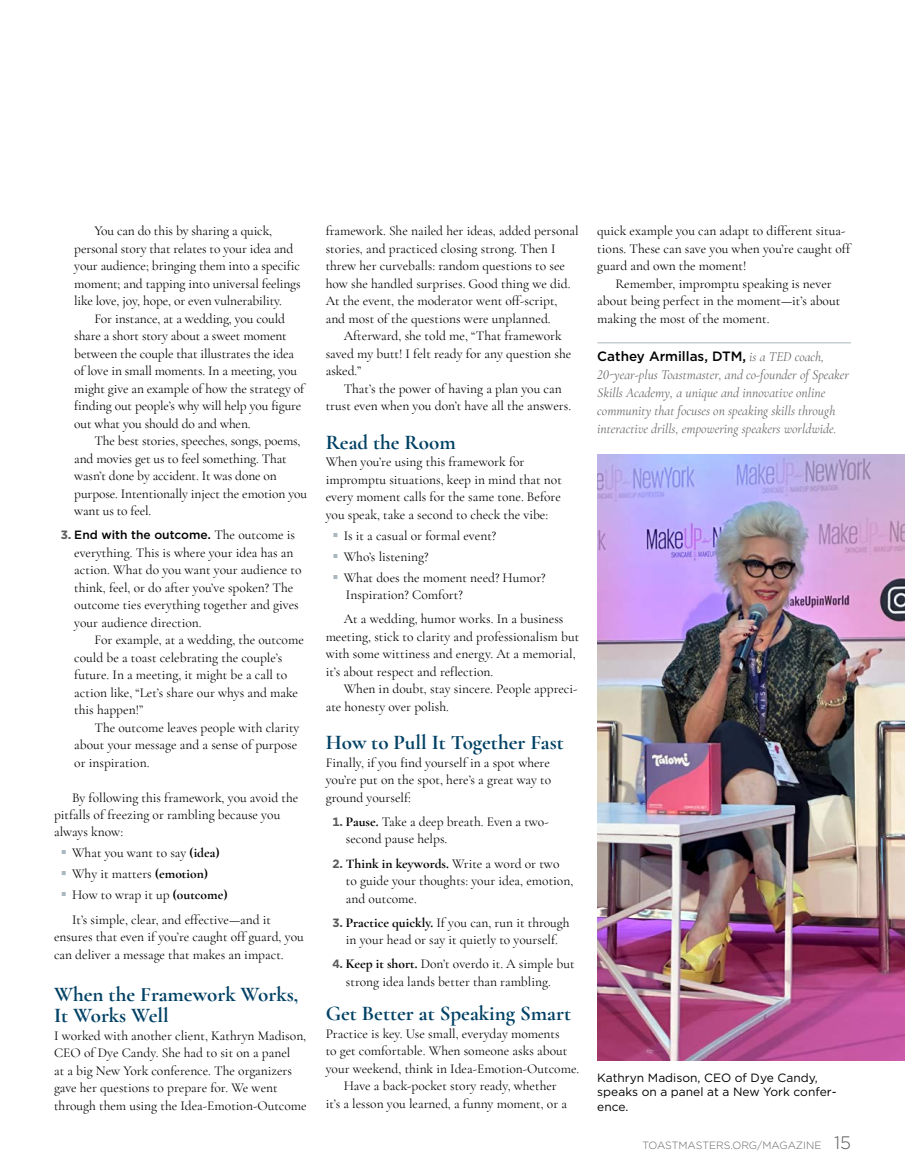
<style>
.page{position:relative;width:905px;height:1175px;background:#fff}
.page>*{position:absolute;margin:0;border:0;box-sizing:border-box;transform-origin:0 0}
.t1{font:700 21px/21px "Cormorant Garamond";color:#004165}
.t2{font:13.5px/17.4px "Cormorant Garamond";color:#000}
.t3{font:italic 13.5px/18px "Cormorant Garamond";color:#636466}
.t4{font:500 13.5px "Gotham";color:#000}
.t5{font:12px/14.4px "Gotham";color:#000}
.t6{font:500 12px "Gotham";color:#000}
.t7{font:300 10.5px "Gotham";color:#636466}
.s1{font-weight:700;color:#58595b}
.s2{font-family:"Cormorant Garamond";font-weight:400;font-size:13.5px}
.s3{font-weight:700}
.s4{font-family:"Gotham";font-weight:700;font-size:12px;color:#58595b}
.s5{font-family:"Cormorant Garamond";font-weight:400;font-style:italic;color:#636466}
.s6{font-size:18px;color:#58595b}
</style>
<div class="page">
<hr style="left:597px;top:342px;width:253px;height:1px;background:#a9b7bf">
<img style="left:597px;top:454px;width:307px;height:606px">
<p class="t2" style="left:74px;top:222px;width:228px;text-indent:20px">You can do this by sharing a quick, personal story that relates to your idea and your audience; bringing them into a specific moment; and tapping into universal feelings like love, joy, hope, or even vulnerability.</p>
<p class="t2" style="left:74px;top:310px;width:231px;text-indent:20px">For instance, at a wedding, you could share a short story about a sweet moment between the couple that illustrates the idea of love in small moments. In a meeting, you might give an example of how the strategy of finding out people’s why will help you figure out what you should do and when.</p>
<p class="t2" style="left:74px;top:432px;width:234px;text-indent:20px">The best stories, speeches, songs, poems, and movies get us to feel something. That wasn’t done by accident. It was done on purpose. Intentionally inject the emotion you want us to feel.</p>
<p class="t6" style="left:61px;top:527px;width:236px"><span class="s1">3.</span> End with the outcome. <span class="s2">The outcome is</span></p>
<p class="t2" style="left:74px;top:543px;width:229px">everything. This is where your idea has an action. What do you want your audience to think, feel, or do after you’ve spoken? The outcome ties everything together and gives your audience direction.</p>
<p class="t2" style="left:74px;top:631px;width:231px;text-indent:20px">For example, at a wedding, the outcome could be a toast celebrating the couple’s future. In a meeting, it might be a call to action like, “Let’s share our whys and make this happen!”</p>
<p class="t2" style="left:74px;top:718px;width:227px;text-indent:20px">The outcome leaves people with clarity about your message and a sense of purpose or inspiration.</p>
<p class="t2" style="left:54px;top:788px;width:246px;text-indent:18px">By following this framework, you avoid the pitfalls of freezing or rambling because you always know:</p>
<p class="t2" style="left:72px;top:842px;width:157px;line-height:21px">What you want to say <span class="s3">(idea)<br></span>Why it matters <span class="s3">(emotion)<br></span>How to wrap it up <span class="s3">(outcome)</span></p>
<p class="t2" style="left:54px;top:910px;width:251px;text-indent:18px">It’s simple, clear, and effective—and it ensures that even if you’re caught off guard, you can deliver a message that makes an impact.</p>
<h1 class="t1" style="left:54px;top:984px;width:246px">When the Framework Works,<br>It Works Well</h1>
<p class="t2" style="left:54px;top:1026px;width:254px">I worked with another client, Kathryn Madison, CEO of Dye Candy. She had to sit on a panel<br>at a big New York conference. The organizers gave her questions to prepare for. We went through them using the Idea-Emotion-Outcome</p>
<p class="t2" style="left:326px;top:222px;width:254px">framework. She nailed her ideas, added personal stories, and practiced closing strong. Then I threw her curveballs: random questions to see how she handled surprises. Good thing we did.<br>At the event, the moderator went off-script, and most of the questions were unplanned.</p>
<p class="t2" style="left:326px;top:327px;width:247px;text-indent:18px">Afterward, she told me, “That framework saved my butt! I felt ready for any question she asked.”</p>
<p class="t2" style="left:326px;top:379px;width:247px;text-indent:18px">That’s the power of having a plan you can trust even when you don’t have all the answers.</p>
<h1 class="t1" style="left:326px;top:431px;width:132px">Read the Room</h1>
<p class="t2" style="left:326px;top:453px;width:238px">When you’re using this framework for impromptu situations, keep in mind that not every moment calls for the same tone. Before you speak, take a second to check the vibe:</p>
<p class="t2" style="left:343px;top:524px;width:203px;line-height:21px">Is it a casual or formal event?<br>Who’s listening?<br>What does the moment need? Humor?</p>
<p class="t2" style="left:343px;top:582px;width:221px;line-height:24.2px">Inspiration? Comfort?<br>At a wedding, humor works. In a business</p>
<p class="t2" style="left:326px;top:627px;width:255px">meeting, stick to clarity and professionalism but with some wittiness and energy. At a memorial, it’s about respect and reflection.</p>
<p class="t2" style="left:326px;top:680px;width:253px;text-indent:18px">When in doubt, stay sincere. People appreci&shy;ate honesty over polish.</p>
<h1 class="t1" style="left:326px;top:731px;width:240px">How to Pull It Together Fast</h1>
<p class="t2" style="left:326px;top:753px;width:227px;text-align:justify">Finally, if you find yourself in a spot where you’re put on the spot, here’s a great way to ground yourself:</p>
<p class="t2" style="left:346px;top:812px;width:204px;text-indent:-13px"><span class="s4">1.</span> <span class="s3">Pause.</span> Take a deep breath. Even a two&shy;second pause helps.</p>
<p class="t2" style="left:346px;top:854px;width:229px;text-indent:-14px"><span class="s4">2.</span> <span class="s3">Think in keywords.</span> Write a word or two to guide your thoughts: your idea, emotion, and outcome.</p>
<p class="t2" style="left:332px;top:913px;width:239px;text-align:center"><span class="s4">3.</span> <span class="s3">Practice quickly.</span> If you can, run it through in your head or say it quietly to yourself.</p>
<p class="t2" style="left:346px;top:955px;width:230px;text-indent:-14px"><span class="s4">4.</span> <span class="s3">Keep it short.</span> Don’t overdo it. A simple but strong idea lands better than rambling.</p>
<h1 class="t1" style="left:326px;top:1003px;width:247px">Get Better at Speaking Smart</h1>
<p class="t2" style="left:326px;top:1024px;width:235px">Practice is key. Use small, everyday moments</p>
<p class="t2" style="left:326px;top:1042px;width:243px">to get comfortable. When someone asks about</p>
<p class="t2" style="left:326px;top:1059px;width:255px">your weekend, think in Idea-Emotion-Outcome.</p>
<p class="t2" style="left:344px;top:1077px;width:215px">Have a back-pocket story ready, whether</p>
<p class="t2" style="left:326px;top:1094px;width:243px">it’s a lesson you learned, a funny moment, or a</p>
<p class="t2" style="left:597px;top:222px;width:254px">quick example you can adapt to different situa&shy;tions. These can save you when you’re caught off guard and own the moment!</p>
<p class="t2" style="left:597px;top:275px;width:244px;text-indent:18px">Remember, impromptu speaking is never about being perfect in the moment—it’s about making the most of the moment.</p>
<p class="t4" style="left:597px;top:347px;width:228px">Cathey Armillas, DTM, <span class="s5">is a TED coach,</span></p>
<p class="t3" style="left:597px;top:366px;width:253px">20-year-plus Toastmaster, and co-founder of Speaker Skills Academy, a unique and innovative online community that focuses on speaking skills through interactive drills, empowering speakers worldwide.</p>
<p class="t5" style="left:597px;top:1070px;width:241px">Kathryn Madison, CEO of Dye Candy, speaks on a panel at a New York confer&shy;ence.</p>
<p class="t7" style="left:642px;top:1138px;width:210px">TOASTMASTERS.ORG/MAGAZINE <span class="s6">15</span></p>
</div>
